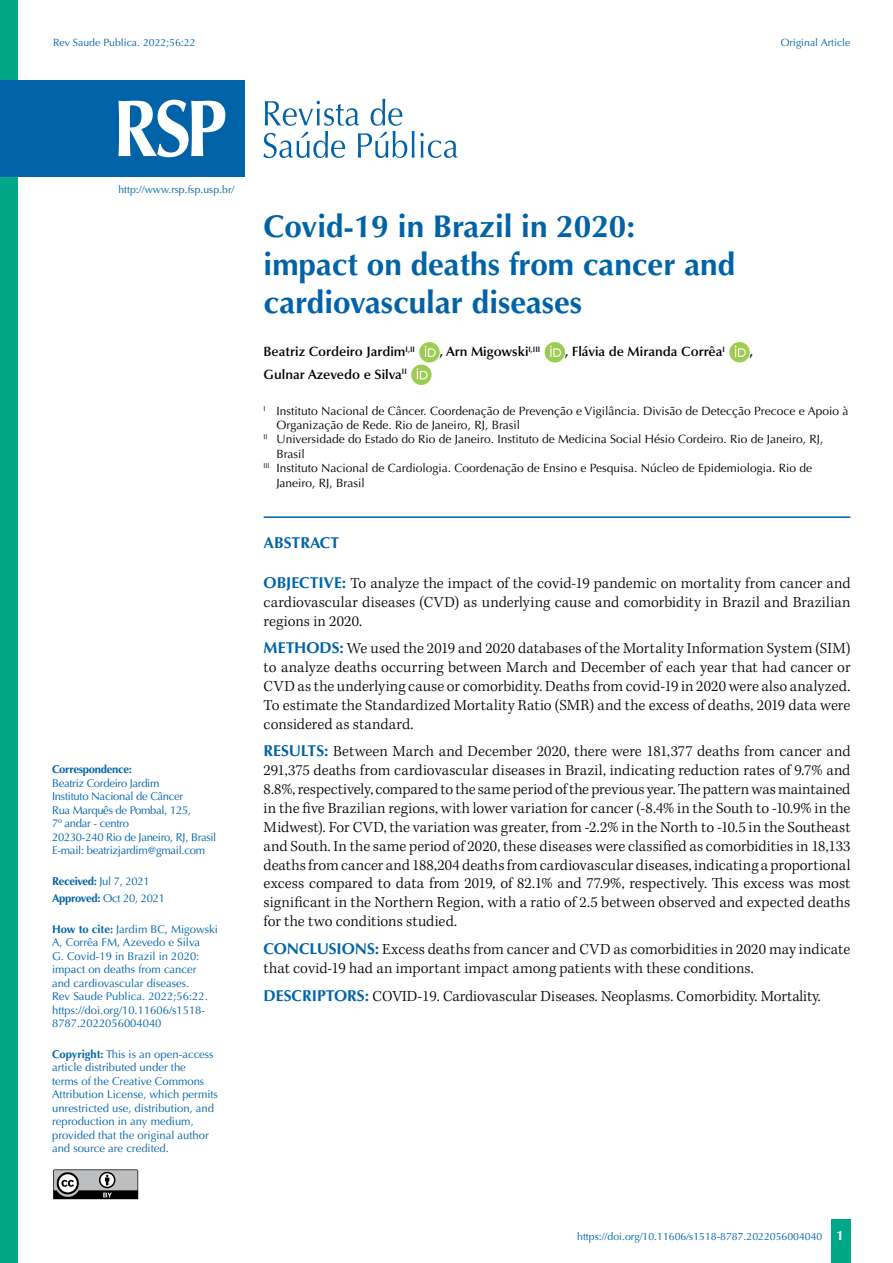
<style>
.page{position:relative;width:893px;height:1263px;background:#fff}
.page>*{position:absolute;margin:0;border:0;box-sizing:border-box;transform-origin:0 0}
.t1{font:700 31.5px/37.8px "Optima LT Std";color:#0063a7}
.t2{font:300 15.75px/18.9px "Kepler Std";letter-spacing:.005em;color:#000;text-align:justify}
.t3{font:700 15.75px "Optima LT Std";color:#0063a7}
.t4{font:600 13.5px "Optima LT Std";color:#000}
.t5{font:12px "Optima LT Std";color:#000}
.t6{font:11.25px/13.5px "Optima LT Std";color:#0063a7}
.t7{font:11.25px/13.5px "Optima LT Std";letter-spacing:-.025em;color:#0063a7}
.t8{font:700 11.25px "Optima LT Std";letter-spacing:-.025em;color:#0063a7}
.t9{font:10.5px "Optima LT Std";color:#0063a7}
.s1{font-weight:700}
.s2{font-family:"Optima LT Std";font-weight:700;color:#0063a7}
.s3{font-weight:700;font-size:13.5px;color:#fff}
</style>
<div class="page">
<div style="left:831px;top:1220px;width:20px;height:43px;background:#00a788"></div>
<svg style="left:53px;top:1169px;width:85px;height:30px;background:#7e7f80"></svg>
<div style="left:0;top:0;width:18px;height:1263px;background:#00a788"></div>
<hr style="left:264px;top:516px;width:586px;height:2px;background:#0063a7">
<div style="left:419px;top:342px;width:21px;height:20px;background:#9ccc51;border-radius:50%"></div>
<svg style="left:425px;top:346px;width:11px;height:11px"></svg>
<div style="left:545px;top:342px;width:20px;height:20px;background:#9ccc51;border-radius:50%"></div>
<svg style="left:550px;top:346px;width:11px;height:11px"></svg>
<div style="left:729px;top:342px;width:21px;height:20px;background:#9ccc51;border-radius:50%"></div>
<svg style="left:735px;top:346px;width:11px;height:11px"></svg>
<div style="left:411px;top:365px;width:21px;height:20px;background:#9ccc51;border-radius:50%"></div>
<svg style="left:417px;top:368px;width:11px;height:11px"></svg>
<svg style="left:263px;top:99px;width:195px;height:59px"></svg>
<div style="left:0;top:80px;width:244px;height:96px;background:#0063a7"></div>
<svg style="left:118px;top:100px;width:107px;height:57px"></svg>
<p class="t9" style="left:53px;top:36px;width:144px">Rev Saude Publica. 2022;56:22</p>
<p class="t9" style="left:781px;top:36px;width:71px">Original Article</p>
<p class="t9" style="left:118px;top:183px;width:117px">http://www.rsp.fsp.usp.br/</p>
<p class="t8" style="left:52px;top:763px;width:81px">Correspondence:</p>
<p class="t7" style="left:52px;top:776px;width:166px">Beatriz Cordeiro Jardim<br>Instituto Nacional de Câncer<br>Rua Marquês de Pombal, 125,<br>7º andar - centro<br>20230-240 Rio de Janeiro, RJ, Brasil<br>E-mail: beatrizjardim@gmail.com</p>
<p class="t7" style="left:52px;top:872px;width:114px;line-height:17.7px"><span class="s1">Received:</span> Jul 7, 2021<br><span class="s1">Approved:</span> Oct 20, 2021</p>
<p class="t6" style="left:52px;top:922px;width:167px"><span class="s1">How to cite:</span> Jardim BC, Migowski<br>A, Corrêa FM, Azevedo e Silva<br>G. Covid-19 in Brazil in 2020: impact on deaths from cancer<br>and cardiovascular diseases.<br>Rev Saude Publica. 2022;56:22. https://doi.org/10.11606/s1518-<br>8787.2022056004040</p>
<p class="t6" style="left:52px;top:1047px;width:167px"><span class="s1">Copyright:</span> This is an open-access article distributed under the<br>terms of the Creative Commons<br>Attribution License, which permits unrestricted use, distribution, and reproduction in any medium, provided that the original author and source are credited.</p>
<h1 class="t1" style="left:264px;top:208px;width:473px">Covid-19 in Brazil in 2020: impact on deaths from cancer and cardiovascular diseases</h1>
<p class="t4" style="left:264px;top:344px;width:153px">Beatriz Cordeiro Jardim<sup>I,II</sup></p>
<p class="t4" style="left:440px;top:344px;width:102px">, Arn Migowski<sup>I,III</sup></p>
<p class="t4" style="left:565px;top:344px;width:161px">, Flávia de Miranda Corrêa<sup>I</sup></p>
<p class="t4" style="left:750px;top:344px;width:5px">,</p>
<p class="t4" style="left:264px;top:366px;width:145px">Gulnar Azevedo e Silva<sup>II</sup></p>
<p class="t5" style="left:264px;top:404px;width:586px"><sup>I</sup> Instituto Nacional de Câncer. Coordenação de Prevenção e Vigilância. Divisão de Detecção Precoce e Apoio à</p>
<p class="t5" style="left:276px;top:418px;width:245px">Organização de Rede. Rio de Janeiro, RJ, Brasil</p>
<p class="t5" style="left:264px;top:432px;width:561px"><sup>II</sup> Universidade do Estado do Rio de Janeiro. Instituto de Medicina Social Hésio Cordeiro. Rio de Janeiro, RJ,</p>
<p class="t5" style="left:276px;top:447px;width:30px">Brasil</p>
<p class="t5" style="left:264px;top:461px;width:550px"><sup>III</sup> Instituto Nacional de Cardiologia. Coordenação de Ensino e Pesquisa. Núcleo de Epidemiologia. Rio de</p>
<p class="t5" style="left:276px;top:476px;width:90px">Janeiro, RJ, Brasil</p>
<p class="t3" style="left:264px;top:533px;width:77px">ABSTRACT</p>
<p class="t2" style="left:264px;top:574px;width:588px"><span class="s2">OBJECTIVE:</span> To analyze the impact of the covid-19 pandemic on mortality from cancer and cardiovascular diseases (CVD) as underlying cause and comorbidity in Brazil and Brazilian regions in 2020.</p>
<p class="t2" style="left:264px;top:639px;width:588px"><span class="s2">METHODS:</span> We used the 2019 and 2020 databases of the Mortality Information System (SIM) to analyze deaths occurring between March and December of each year that had cancer or CVD as the underlying cause or comorbidity. Deaths from covid-19 in 2020 were also analyzed.<br>To estimate the Standardized Mortality Ratio (SMR) and the excess of deaths, 2019 data were considered as standard.</p>
<p class="t2" style="left:264px;top:742px;width:588px"><span class="s2">RESULTS:</span> Between March and December 2020, there were 181,377 deaths from cancer and 291,375 deaths from cardiovascular diseases in Brazil, indicating reduction rates of 9.7% and 8.8%, respectively, compared to the same period of the previous year. The pattern was maintained in the five Brazilian regions, with lower variation for cancer (-8.4% in the South to -10.9% in the Midwest). For CVD, the variation was greater, from -2.2% in the North to -10.5 in the Southeast and South. In the same period of 2020, these diseases were classified as comorbidities in 18,133 deaths from cancer and 188,204 deaths from cardiovascular diseases, indicating a proportional excess compared to data from 2019, of 82.1% and 77.9%, respectively. This excess was most significant in the Northern Region, with a ratio of 2.5 between observed and expected deaths for the two conditions studied.</p>
<p class="t2" style="left:264px;top:940px;width:588px"><span class="s2">CONCLUSIONS:</span> Excess deaths from cancer and CVD as comorbidities in 2020 may indicate that covid-19 had an important impact among patients with these conditions.</p>
<p class="t2" style="left:264px;top:987px;width:559px"><span class="s2">DESCRIPTORS:</span> COVID-19. Cardiovascular Diseases. Neoplasms. Comorbidity. Mortality.</p>
<p class="t9" style="left:577px;top:1230px;width:268px">https://doi.org/10.11606/s1518-8787.2022056004040 <span class="s3">1</span></p>
</div>
